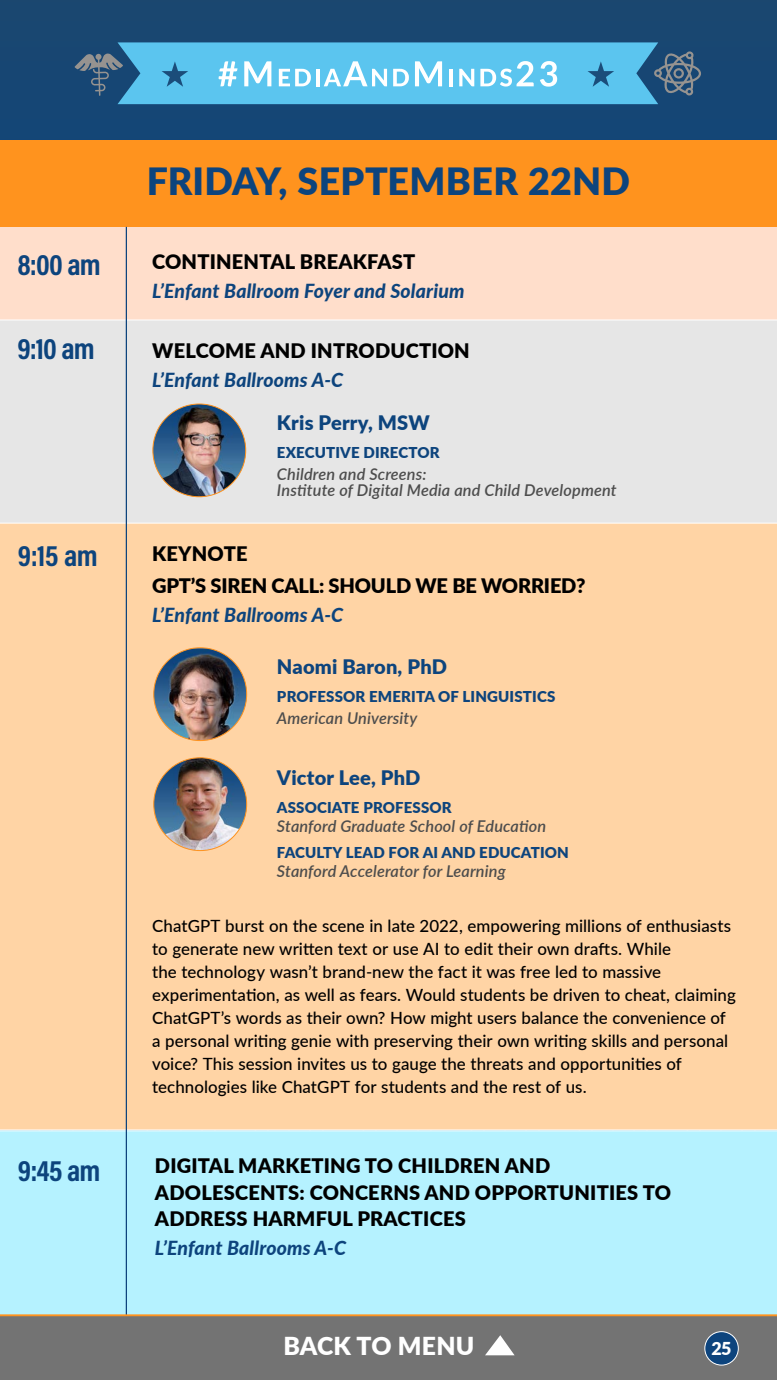
<style>
.page{position:relative;width:777px;height:1380px;background:#fff}
.page>*{position:absolute;margin:0;border:0;box-sizing:border-box;transform-origin:0 0}
.t1{font:900 37.5px "Lato";letter-spacing:.005em;color:#0d447d}
.t2{font:30px "Acumin Variable Concept";letter-spacing:-.03em;color:#0d447d}
.t3{font:900 24.75px "Lato";letter-spacing:.01em;color:#fff}
.t4{font:900 20px/26.5px "Lato";letter-spacing:.01em;color:#000}
.t5{font:900 20px "Lato";letter-spacing:.01em;color:#0d447d}
.t6{font:900 20px/32.1px "Lato";letter-spacing:-.01em;color:#000}
.t7{font:italic 800 19.38px "Lato";letter-spacing:.01em;color:#0d447d}
.t8{font:900 17.81px "Lato";color:#fff}
.t9{font:500 16.88px/23.1px "Lato";letter-spacing:.005em;color:#000}
.t10{font:italic 600 16.25px/16.2px "Lato";letter-spacing:.01em;color:#4d4d4d}
.t11{font:900 15px "Lato";letter-spacing:.01em;color:#0d447d}
</style>
<div class="page">
<div style="left:0;top:0;width:776px;height:1380px;background:#184672"></div>
<div style="left:0;top:321px;width:776px;height:202px;background:#e6e6e6"></div>
<div style="left:0;top:1131px;width:776px;height:183px;background:#b5f2ff"></div>
<div style="left:0;top:523px;width:776px;height:608px;background:#ffd4a5"></div>
<div style="left:0;top:227px;width:776px;height:94px;background:#ffdecb"></div>
<div style="left:0;top:141px;width:776px;height:86px;background:#ff931e"></div>
<hr style="left:126px;top:227px;width:1px;height:1093px;background:#0d447d">
<svg style="left:75px;top:42px;width:625px;height:62px;background:#5eb4d9"></svg>
<div style="left:0;top:1314px;width:776px;height:66px;background:#737373"></div>
<svg style="left:485px;top:1335px;width:29px;height:20px"></svg>
<div style="left:704px;top:1332px;width:34px;height:33px;background:#0d447d;border-radius:50%"></div>
<div style="left:704px;top:1331px;width:34px;height:35px;border:1px solid #fff;border-radius:50%"></div>
<img style="left:153px;top:404px;width:92px;height:93px;border-radius:46px">
<img style="left:154px;top:648px;width:92px;height:93px">
<img style="left:154px;top:758px;width:92px;height:93px;border-radius:46px">
<h1 class="t1" style="left:147px;top:153px;width:484px">FRIDAY, SEPTEMBER 22ND</h1>
<h2 class="t2" style="left:18px;top:243px;width:85px">8:00 am</h2>
<p class="t4" style="left:152px;top:247px;width:264px">CONTINENTAL BREAKFAST</p>
<p class="t7" style="left:152px;top:276px;width:314px">L’Enfant Ballroom Foyer and Solarium</p>
<h2 class="t2" style="left:18px;top:328px;width:79px">9:10 am</h2>
<p class="t4" style="left:152px;top:336px;width:319px">WELCOME AND INTRODUCTION</p>
<p class="t7" style="left:152px;top:365px;width:192px">L’Enfant Ballrooms A-C</p>
<p class="t5" style="left:277px;top:408px;width:154px">Kris Perry, MSW</p>
<p class="t11" style="left:277px;top:442px;width:164px">EXECUTIVE DIRECTOR</p>
<p class="t10" style="left:277px;top:465px;width:341px">Children and Screens:<br>Institute of Digital Media and Child Development</p>
<h2 class="t2" style="left:18px;top:535px;width:81px">9:15 am</h2>
<p class="t6" style="left:152px;top:537px;width:435px">KEYNOTE<br>GPT’S SIREN CALL: SHOULD WE BE WORRIED?</p>
<p class="t7" style="left:152px;top:601px;width:192px">L’Enfant Ballrooms A-C</p>
<p class="t5" style="left:277px;top:652px;width:171px">Naomi Baron, PhD</p>
<p class="t11" style="left:277px;top:685px;width:280px">PROFESSOR EMERITA OF LINGUISTICS</p>
<p class="t10" style="left:277px;top:709px;width:142px">American University</p>
<p class="t5" style="left:277px;top:762px;width:145px">Victor Lee, PhD</p>
<p class="t11" style="left:277px;top:796px;width:176px">ASSOCIATE PROFESSOR</p>
<p class="t10" style="left:277px;top:817px;width:271px">Stanford Graduate School of Education</p>
<p class="t11" style="left:277px;top:842px;width:293px">FACULTY LEAD FOR AI AND EDUCATION</p>
<p class="t10" style="left:277px;top:863px;width:230px">Stanford Accelerator for Learning</p>
<p class="t9" style="left:152px;top:913px;width:585px">ChatGPT burst on the scene in late 2022, empowering millions of enthusiasts to generate new written text or use AI to edit their own drafts. While<br>the technology wasn’t brand-new the fact it was free led to massive experimentation, as well as fears. Would students be driven to cheat, claiming ChatGPT’s words as their own? How might users balance the convenience of a personal writing genie with preserving their own writing skills and personal voice? This session invites us to gauge the threats and opportunities of technologies like ChatGPT for students and the rest of us.</p>
<h2 class="t2" style="left:18px;top:1150px;width:84px">9:45 am</h2>
<p class="t4" style="left:155px;top:1152px;width:517px">DIGITAL MARKETING TO CHILDREN AND<br>ADOLESCENTS: CONCERNS AND OPPORTUNITIES TO<br>ADDRESS HARMFUL PRACTICES</p>
<p class="t7" style="left:155px;top:1234px;width:192px">L’Enfant Ballrooms A-C</p>
<h3 class="t3" style="left:283px;top:1327px;width:192px">BACK TO MENU</h3>
<p class="t8" style="left:711px;top:1335px;width:21px">25</p>
</div>
